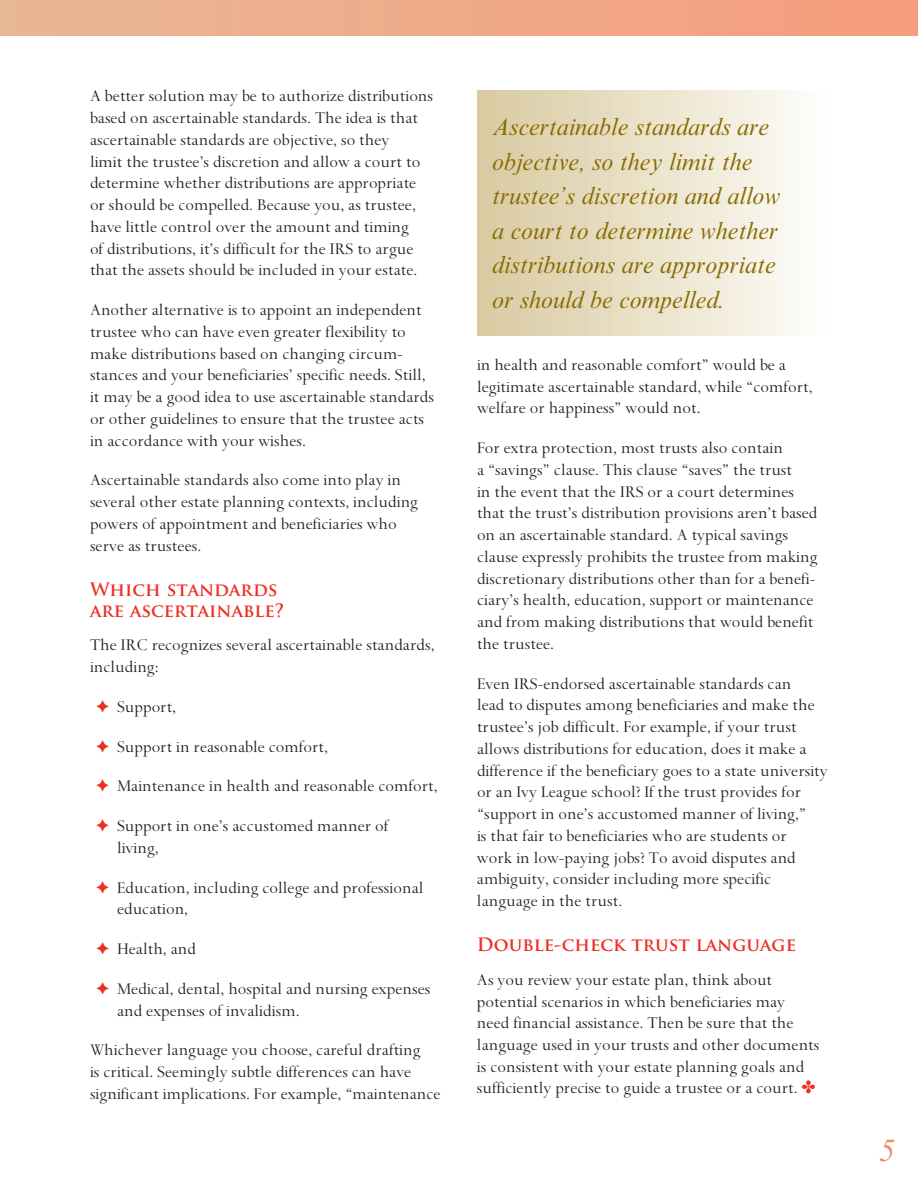
<style>
.page{position:relative;width:918px;height:1188px;background:#fff}
.page>*{position:absolute;margin:0;border:0;box-sizing:border-box;transform-origin:0 0}
.t1{font:italic 31.5px "Times New Roman MT Std";color:#f58966}
.t2{font:italic 24px/34.5px "Times New Roman MT Std";color:#886c00}
.t3{font:18px/21.8px "Spectrum MT Std";color:#231f20}
.t4{font:700 18px/21px "Trajan Pro";color:#ee2e22}
.s1{color:#ee2e22}
</style>
<div class="page">
<div style="left:0;top:0;width:918px;height:36px;background:#efaa89"></div>
<div style="left:477px;top:90px;width:351px;height:246px;background:linear-gradient(to right,#d8c99f,#fefdfb)"></div>
<p class="t3" style="left:90px;top:86px;width:345px">A better solution may be to authorize distributions based on ascertainable standards. The idea is that ascertainable standards are objective, so they<br>limit the trustee’s discretion and allow a court to determine whether distributions are appropriate or should be compelled. Because you, as trustee, have little control over the amount and timing<br>of distributions, it’s difficult for the IRS to argue that the assets should be included in your estate.</p>
<p class="t3" style="left:90px;top:299px;width:346px">Another alternative is to appoint an independent trustee who can have even greater flexibility to make distributions based on changing circum&shy;stances and your beneficiaries’ specific needs. Still, it may be a good idea to use ascertainable standards or other guidelines to ensure that the trustee acts in accordance with your wishes.</p>
<p class="t3" style="left:90px;top:469px;width:330px">Ascertainable standards also come into play in several other estate planning contexts, including powers of appointment and beneficiaries who serve as trustees.</p>
<p class="t4" style="left:90px;top:579px;width:196px">Which standards are ascertainable?</p>
<p class="t3" style="left:90px;top:634px;width:346px">The IRC recognizes several ascertainable standards, including:</p>
<p class="t3" style="left:96px;top:696px;width:82px"><span class="s1">✦</span> Support,</p>
<p class="t3" style="left:96px;top:736px;width:234px"><span class="s1">✦</span> Support in reasonable comfort,</p>
<p class="t3" style="left:96px;top:776px;width:343px"><span class="s1">✦</span> Maintenance in health and reasonable comfort,</p>
<p class="t3" style="left:117px;top:815px;width:273px;text-indent:-21px"><span class="s1">✦</span> Support in one’s accustomed manner of living,</p>
<p class="t3" style="left:117px;top:877px;width:308px;text-indent:-21px"><span class="s1">✦</span> Education, including college and professional education,</p>
<p class="t3" style="left:96px;top:938px;width:102px"><span class="s1">✦</span> Health, and</p>
<p class="t3" style="left:117px;top:978px;width:315px;text-indent:-21px"><span class="s1">✦</span> Medical, dental, hospital and nursing expenses and expenses of invalidism.</p>
<p class="t3" style="left:90px;top:1040px;width:352px">Whichever language you choose, careful drafting<br>is critical. Seemingly subtle differences can have significant implications. For example, “maintenance</p>
<h2 class="t2" style="left:492px;top:110px;width:290px">Ascertainable standards are objective, so they limit the trustee’s discretion and allow a court to determine whether distributions are appropriate or should be compelled.</h2>
<p class="t3" style="left:477px;top:354px;width:337px">in health and reasonable comfort” would be a legitimate ascertainable standard, while “comfort, welfare or happiness” would not.</p>
<p class="t3" style="left:477px;top:437px;width:342px">For extra protection, most trusts also contain<br>a “savings” clause. This clause “saves” the trust<br>in the event that the IRS or a court determines that the trust’s distribution provisions aren’t based on an ascertainable standard. A typical savings clause expressly prohibits the trustee from making discretionary distributions other than for a benefi&shy;ciary’s health, education, support or maintenance and from making distributions that would benefit the trustee.</p>
<p class="t3" style="left:477px;top:673px;width:352px">Even IRS-endorsed ascertainable standards can<br>lead to disputes among beneficiaries and make the trustee’s job difficult. For example, if your trust allows distributions for education, does it make a difference if the beneficiary goes to a state university or an Ivy League school? If the trust provides for “support in one’s accustomed manner of living,”<br>is that fair to beneficiaries who are students or<br>work in low-paying jobs? To avoid disputes and ambiguity, consider including more specific language in the trust.</p>
<p class="t4" style="left:477px;top:934px;width:321px">Double-check trust language</p>
<p class="t3" style="left:477px;top:969px;width:344px">As you review your estate plan, think about potential scenarios in which beneficiaries may need financial assistance. Then be sure that the language used in your trusts and other documents is consistent with your estate planning goals and sufficiently precise to guide a trustee or a court.</p>
<h1 class="t1" style="left:879px;top:1133px;width:17px">5</h1>
</div>
